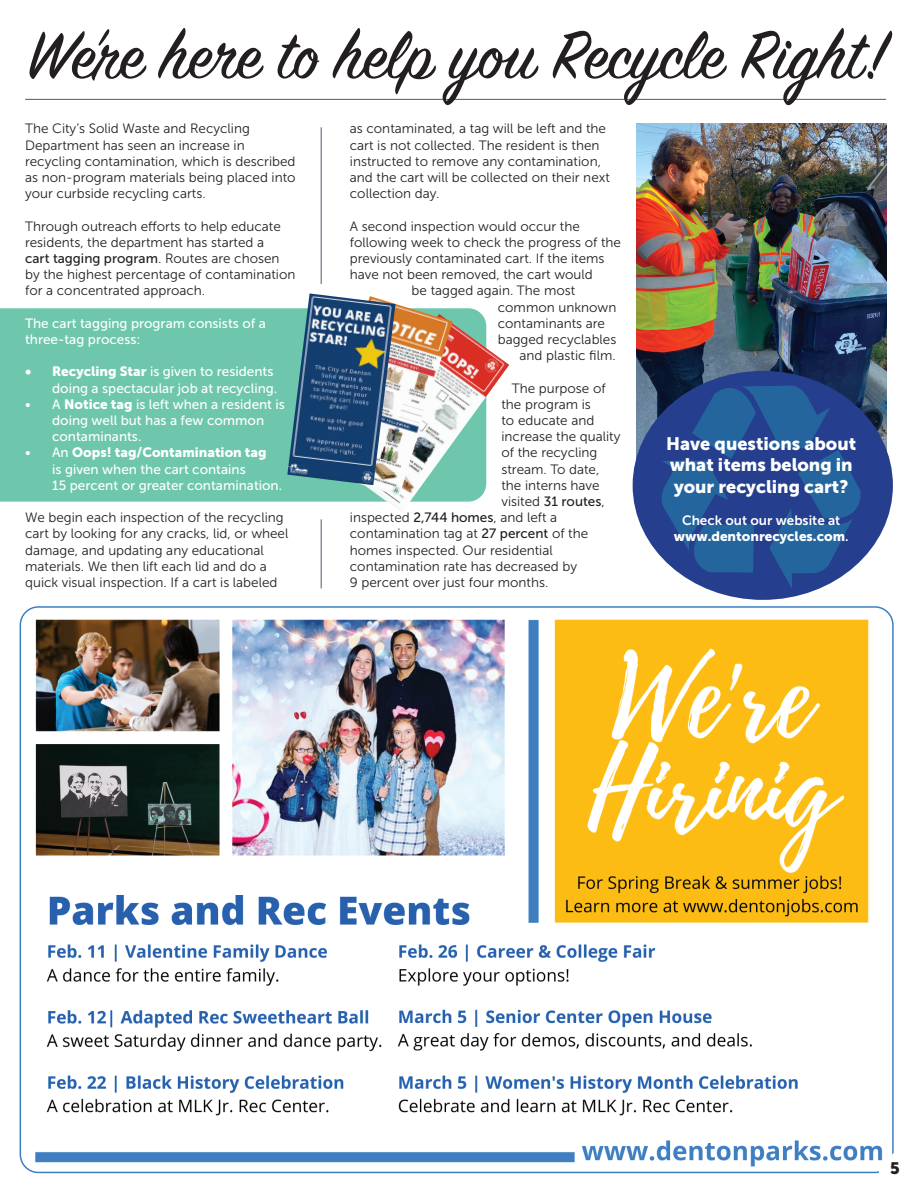
<style>
.page{position:relative;width:918px;height:1188px;background:#fff}
.page>*{position:absolute;margin:0;border:0;box-sizing:border-box;transform-origin:0 0}
.t1{font:75px "Sign Painter House Script";color:#231f20}
.t2{font:18px/21.6px "Museo Sans 900";color:#fff}
.t3{font:16.5px "Museo Sans 900";color:#231f20}
.t4{font:13.5px/16.2px "Museo Sans 300";color:#231f20}
.t5{font:13.5px/16.2px "Museo Sans 500";color:#fff}
.t6{font:13.5px "Museo Sans 900";color:#fff}
.t7{font:13.5px "Museo Sans 500";color:#231f20}
.t8{font:13.5px "Museo Sans 700";color:#fff}
.s1{font-family:"Museo Sans 300"}
.s2{font-family:"Museo Sans 900"}
.s3{font-family:"Museo Sans 500"}
.s4{font-family:"Museo Sans 700"}
</style>
<div class="page">
<img style="left:20px;top:606px;width:871px;height:566px">
<hr style="left:25px;top:99px;width:861px;height:1px;background:#4e596e">
<img style="left:636px;top:123px;width:250px;height:336px">
<div style="left:0;top:308px;width:482px;height:194px;background:#6ec7ad"></div>
<img style="left:332px;top:314px;width:177px;height:190px">
<img style="left:317px;top:304px;width:136px;height:192px">
<img style="left:287px;top:293px;width:109px;height:192px">
<hr style="left:321px;top:127px;width:1px;height:157px;background:#4e596e">
<hr style="left:321px;top:519px;width:1px;height:69px;background:#4e596e">
<div style="left:633px;top:371px;width:260px;height:229px;background:#253f8e;border-radius:50%"></div>
<svg style="left:658px;top:372px;width:209px;height:217px"></svg>
<svg style="left:881px;top:1150px;width:13px;height:12px"></svg>
<div style="left:879px;top:1162px;width:32px;height:26px;background:#fff"></div>
<h1 class="t1" style="left:27px;top:9px;width:862px">We’re here to help you Recycle Right!</h1>
<p class="t4" style="left:25px;top:121px;width:272px">The City’s Solid Waste and Recycling Department has seen an increase in recycling contamination, which is described as non-program materials being placed into your curbside recycling carts.</p>
<p class="t4" style="left:25px;top:218px;width:257px">Through outreach efforts to help educate residents, the department has started a</p>
<p class="t7" style="left:25px;top:251px;width:256px">cart tagging program<span class="s1">. Routes are chosen</span></p>
<p class="t4" style="left:25px;top:267px;width:272px">by the highest percentage of contamination for a concentrated approach.</p>
<p class="t5" style="left:25px;top:315px;width:242px">The cart tagging program consists of a three-tag process:</p>
<p class="t5" style="left:25px;top:364px;width:254px;text-align:right"><span class="s2">• Recycling Star</span> is given to residents doing a spectacular job at recycling.</p>
<p class="t5" style="left:52px;top:396px;width:234px;text-indent:-27px">• A <span class="s2">Notice tag</span> is left when a resident is doing well but has a few common contaminants.</p>
<p class="t6" style="left:25px;top:445px;width:243px"><span class="s3">• An</span> Oops! tag/Contamination tag</p>
<p class="t5" style="left:52px;top:461px;width:232px">is given when the cart contains<br>15 percent or greater contamination.</p>
<p class="t4" style="left:25px;top:510px;width:265px">We begin each inspection of the recycling cart by looking for any cracks, lid, or wheel damage, and updating any educational materials. We then lift each lid and do a quick visual inspection. If a cart is labeled</p>
<p class="t4" style="left:350px;top:121px;width:262px">as contaminated, a tag will be left and the cart is not collected. The resident is then instructed to remove any contamination, and the cart will be collected on their next collection day.</p>
<p class="t4" style="left:350px;top:218px;width:232px">A second inspection would occur the</p>
<p class="t4" style="left:350px;top:234px;width:273px">following week to check the progress of the</p>
<p class="t4" style="left:350px;top:250px;width:256px">previously contaminated cart. If the items</p>
<p class="t4" style="left:350px;top:267px;width:244px">have not been removed, the cart would</p>
<p class="t4" style="left:412px;top:283px;width:165px">be tagged again. The most</p>
<p class="t4" style="left:498px;top:299px;width:120px">common unknown</p>
<p class="t4" style="left:498px;top:315px;width:109px">contaminants are</p>
<p class="t4" style="left:498px;top:331px;width:120px">bagged recyclables</p>
<p class="t4" style="left:520px;top:348px;width:98px">and plastic film.</p>
<p class="t4" style="left:512px;top:380px;width:95px">The purpose of</p>
<p class="t4" style="left:501px;top:396px;width:91px">the program is</p>
<p class="t4" style="left:501px;top:412px;width:94px">to educate and</p>
<p class="t4" style="left:501px;top:429px;width:121px">increase the quality</p>
<p class="t4" style="left:501px;top:445px;width:98px">of the recycling</p>
<p class="t4" style="left:501px;top:461px;width:99px">stream. To date,</p>
<p class="t4" style="left:501px;top:477px;width:100px">the interns have</p>
<p class="t4" style="left:501px;top:493px;width:105px">visited <span class="s3">31 routes</span>,</p>
<p class="t4" style="left:350px;top:510px;width:209px">inspected <span class="s3">2,744 homes</span>, and left a</p>
<p class="t4" style="left:350px;top:526px;width:240px">contamination tag at <span class="s3">27 percent</span> of the</p>
<p class="t4" style="left:350px;top:542px;width:204px">homes inspected. Our residential</p>
<p class="t4" style="left:350px;top:558px;width:229px">contamination rate has decreased by</p>
<p class="t4" style="left:350px;top:574px;width:200px">9 percent over just four months.</p>
<h2 class="t2" style="left:666px;top:432px;width:192px">Have questions about what items belong in your recycling cart?</h2>
<p class="t8" style="left:682px;top:513px;width:160px">Check out our website at</p>
<p class="t6" style="left:674px;top:529px;width:176px">www.dentonrecycles.com<span class="s4">.</span></p>
<p class="t3" style="left:890px;top:1159px;width:11px">5</p>
</div>
